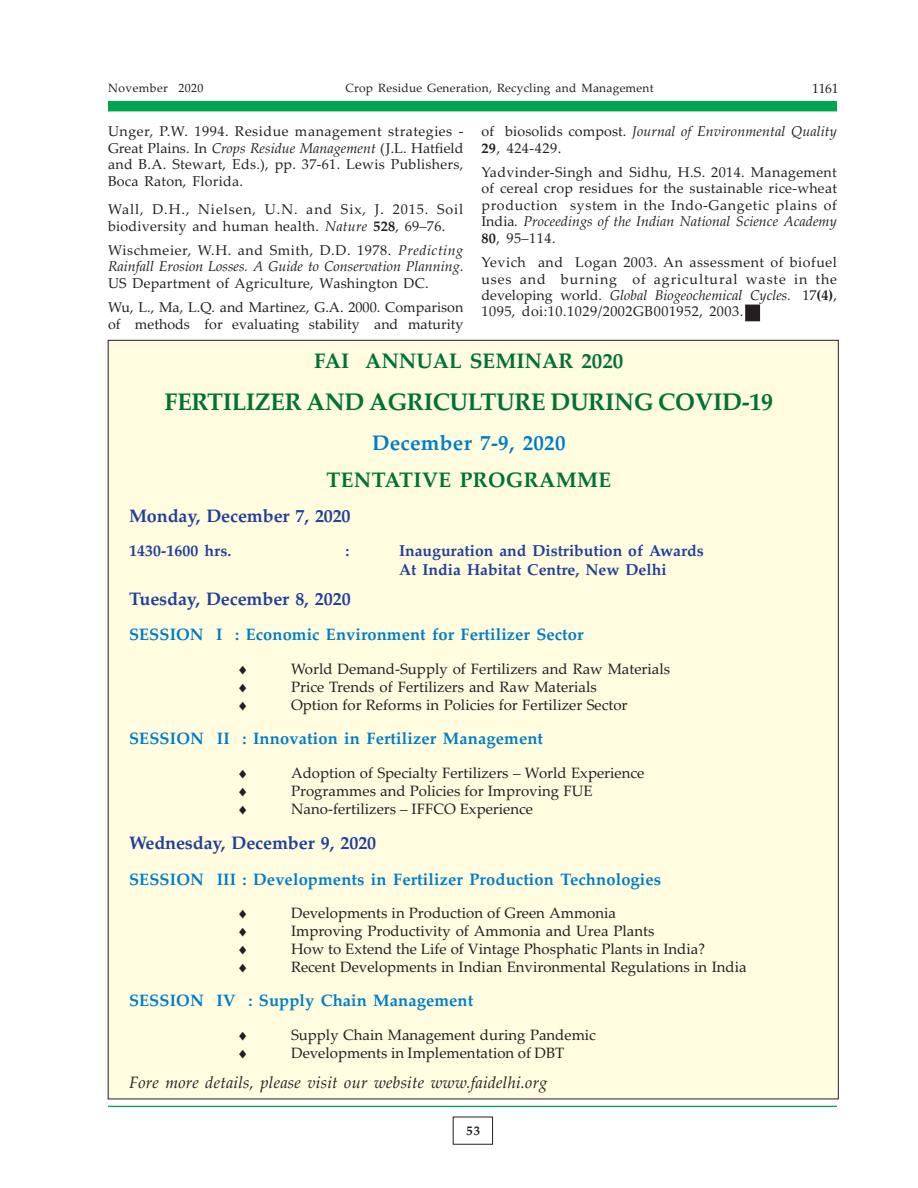
<style>
.page{position:relative;width:918px;height:1188px;background:#fff}
.page>*{position:absolute;margin:0;border:0;box-sizing:border-box;transform-origin:0 0}
.t1{font:24px "TTE4 DF3288 O00";letter-spacing:-.015em;color:#007236}
.t2{font:21px/37px "TTE4 DF3288 O00";letter-spacing:.015em;color:#007236;text-align:center}
.t3{font:21px "TT388 AO00";color:#007236}
.t4{font:18px "TTE4 DF3288 O00";letter-spacing:-.005em;color:#223f99}
.t5{font:18px "TT389 BO00";letter-spacing:-.005em;color:#223f99}
.t6{font:16.5px "TT3860 O00";letter-spacing:.01em;color:#007ec5}
.t7{font:16.5px "TT389 FO00";letter-spacing:.01em;color:#231f20}
.t8{font:16.5px "TTE4 DF3288 O00";letter-spacing:.005em;color:#007ec5}
.t9{font:15.75px/18.9px "TTE4 DF3288 O00";color:#223f99}
.t10{font:15px "TT3899 O00";color:#231f20}
.t11{font:14.25px/16.5px "TT387 BO00";letter-spacing:.02em;color:#231f20;text-align:justify}
.t12{font:14.25px/16.5px "TT387 BO00";color:#231f20}
.t13{font:14.25px/16.5px "TT387 FO00";letter-spacing:.01em;color:#231f20}
.t14{font:13.5px "TT3858 O00";color:#231f20}
.t15{font:12.75px "TT386 FO00";color:#231f20}
.t16{font:12px "TT3852 O00";letter-spacing:.02em;color:#231f20}
.t17{font:12px "TT3852 O00";letter-spacing:.04em;color:#231f20}
.s1{font-family:"TT387 FO00"}
.s2{font-family:"TT3879 O00"}
.s3{font-family:"TT387 BO00"}
.s4{color:#007ec5}
</style>
<div class="page">
<div style="left:108px;top:101px;width:729px;height:10px;background:#00a54f"></div>
<hr style="left:108px;top:1106px;width:729px;height:1px;background:#00a54f">
<div style="left:108px;top:340px;width:730px;height:759px;background:#fffce0"></div>
<div style="left:746px;top:305px;width:14px;height:16px;background:#231f20"></div>
<div style="left:745px;top:305px;width:15px;height:16px;border:1px solid #231f20"></div>
<p class="t17" style="left:108px;top:83px;width:97px">November 2020</p>
<p class="t16" style="left:345px;top:83px;width:310px">Crop Residue Generation, Recycling and Management</p>
<p class="t14" style="left:812px;top:83px;width:28px">1161</p>
<p class="t11" style="left:108px;top:125px;width:357px">Unger, P.W. 1994. Residue management strategies - Great Plains. In <span class="s1">Crops Residue Management</span> (J.L. Hatfield and B.A. Stewart, Eds.), pp. 37-61. Lewis Publishers, Boca Raton, Florida.</p>
<p class="t11" style="left:108px;top:203px;width:357px">Wall, D.H., Nielsen, U.N. and Six, J. 2015. Soil biodiversity and human health. <span class="s1">Nature</span> <span class="s2">528</span>, 69–76.</p>
<p class="t11" style="left:108px;top:243px;width:357px">Wischmeier, W.H. and Smith, D.D. 1978. <span class="s1">Predicting Rainfall Erosion Losses. A Guide to Conservation Planning</span>.<br>US Department of Agriculture, Washington DC.</p>
<p class="t12" style="left:108px;top:301px;width:357px">Wu, L., Ma, L.Q. and Martinez, G.A. 2000. Comparison of methods for evaluating stability and maturity</p>
<p class="t13" style="left:482px;top:125px;width:357px"><span class="s3">of biosolids compost.</span> Journal of Environmental Quality<br><span class="s2">29</span><span class="s3">, 424-429.</span></p>
<p class="t11" style="left:482px;top:166px;width:357px">Yadvinder-Singh and Sidhu, H.S. 2014. Management of cereal crop residues for the sustainable rice-wheat production system in the Indo-Gangetic plains of India<span class="s1">. Proceedings of the Indian National Science Academy </span><span class="s2">80</span>, 95–114.</p>
<p class="t11" style="left:482px;top:256px;width:357px">Yevich and Logan 2003. An assessment of biofuel uses and burning of agricultural waste in the developing world. <span class="s1">Global Biogeochemical Cycles.</span> 17<span class="s2">(4)</span>, 1095, doi:10.1029/2002GB001952, 2003.</p>
<p class="t3" style="left:314px;top:353px;width:311px">FAI ANNUAL SEMINAR 2020</p>
<p class="t1" style="left:165px;top:392px;width:610px">FERTILIZER AND AGRICULTURE DURING COVID-19</p>
<p class="t2" style="left:327px;top:426px;width:286px"><span class="s4">December 7-9, 2020<br></span>TENTATIVE PROGRAMME</p>
<p class="t4" style="left:129px;top:509px;width:223px">Monday, December 7, 2020</p>
<p class="t9" style="left:129px;top:543px;width:104px">1430-1600 hrs.</p>
<p class="t9" style="left:346px;top:543px;width:5px">:</p>
<p class="t9" style="left:399px;top:543px;width:306px">Inauguration and Distribution of Awards<br>At India Habitat Centre, New Delhi</p>
<p class="t4" style="left:129px;top:592px;width:223px">Tuesday, December 8, 2020</p>
<p class="t8" style="left:129px;top:628px;width:456px">SESSION I : Economic Environment for Fertilizer Sector</p>
<p class="t10" style="left:291px;top:663px;width:381px">World Demand-Supply of Fertilizers and Raw Materials</p>
<p class="t10" style="left:291px;top:681px;width:307px">Price Trends of Fertilizers and Raw Materials</p>
<p class="t10" style="left:291px;top:699px;width:338px">Option for Reforms in Policies for Fertilizer Sector</p>
<p class="t6" style="left:129px;top:732px;width:416px">SESSION II : Innovation in Fertilizer Management</p>
<p class="t10" style="left:291px;top:767px;width:355px">Adoption of Specialty Fertilizers – World Experience</p>
<p class="t10" style="left:291px;top:785px;width:303px">Programmes and Policies for Improving FUE</p>
<p class="t10" style="left:291px;top:803px;width:243px">Nano-fertilizers – IFFCO Experience</p>
<p class="t5" style="left:129px;top:836px;width:249px">Wednesday, December 9, 2020</p>
<p class="t6" style="left:129px;top:873px;width:534px">SESSION III : Developments in Fertilizer Production Technologies</p>
<p class="t10" style="left:291px;top:907px;width:327px">Developments in Production of Green Ammonia</p>
<p class="t10" style="left:291px;top:925px;width:365px">Improving Productivity of Ammonia and Urea Plants</p>
<p class="t10" style="left:291px;top:943px;width:415px">How to Extend the Life of Vintage Phosphatic Plants in India?</p>
<p class="t10" style="left:291px;top:961px;width:457px">Recent Developments in Indian Environmental Regulations in India</p>
<p class="t6" style="left:129px;top:994px;width:346px">SESSION IV : Supply Chain Management</p>
<p class="t10" style="left:291px;top:1029px;width:306px">Supply Chain Management during Pandemic</p>
<p class="t10" style="left:291px;top:1047px;width:275px">Developments in Implementation of DBT</p>
<p class="t7" style="left:129px;top:1076px;width:420px">Fore more details, please visit our website www.faidelhi.org</p>
<p class="t15" style="left:467px;top:1126px;width:15px">53</p>
</div>
